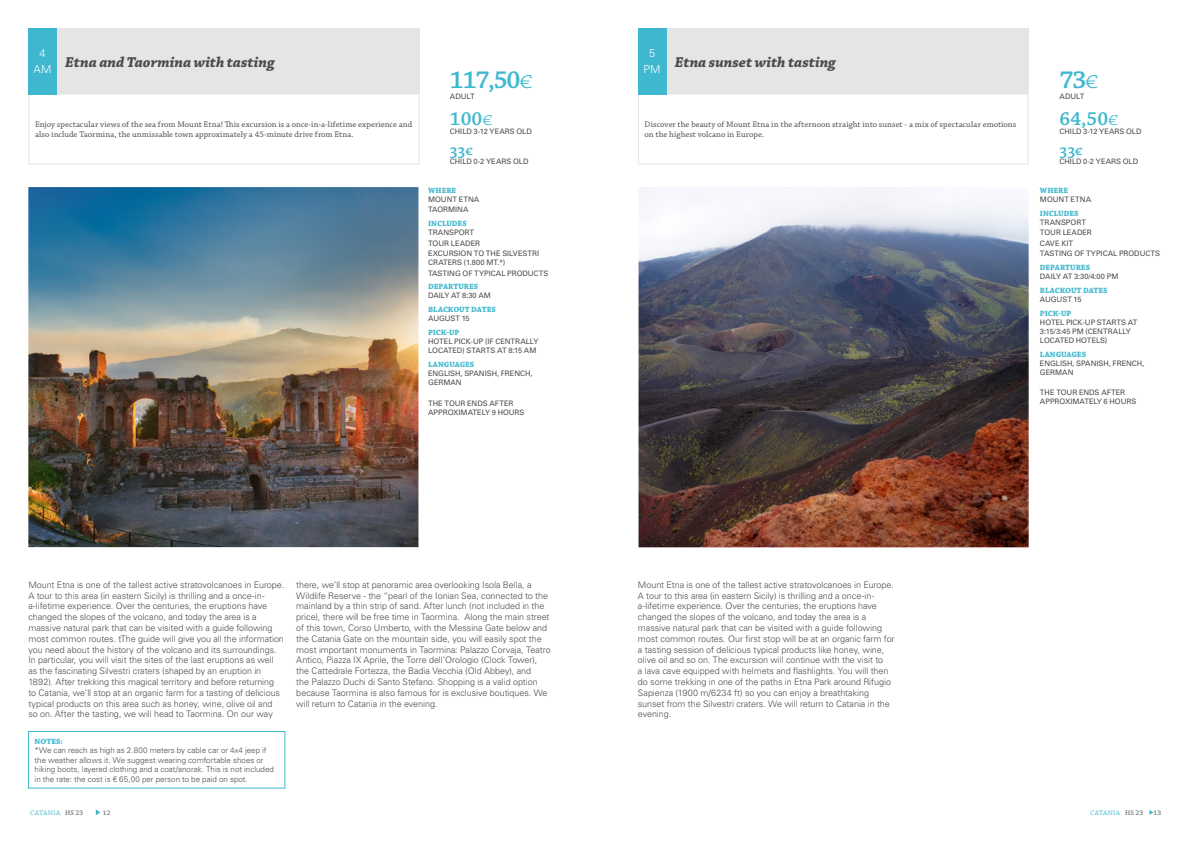
<style>
.page{position:relative;width:1191px;height:842px;background:#fff}
.page>*{position:absolute;margin:0;border:0;box-sizing:border-box;transform-origin:0 0}
.t1{font:600 26px "Chaparral Pro";letter-spacing:-.05em;color:#3fb8cf}
.t2{font:600 20px "Chaparral Pro";color:#3fb8cf}
.t3{font:600 17px "Chaparral Pro";color:#3fb8cf}
.t4{font:15px "Chaparral Pro Bold It Capt";letter-spacing:-.005em;color:#4b4c4d}
.t5{font:300 11px "Univers LT Std";color:#fff}
.t6{font:300 9px/10.8px "Univers LT Std";letter-spacing:-.005em;color:#4b4c4d}
.t7{font:8.5px/10.2px "Chaparral Pro Capt";letter-spacing:.005em;color:#4b4c4d}
.t8{font:300 8px/9.6px "Univers LT Std";color:#4b4c4d}
.where{font:8px "Chaparral Pro Bold Capt";letter-spacing:-.005em;color:#3fb8cf}
.colonna{font:7.5px/9px "Univers LT Std";letter-spacing:-.005em;color:#4b4c4d}
.t9{font:7px "Chaparral Pro Capt";letter-spacing:.025em;color:#3fb8cf}
.t10{font:7px "Chaparral Pro Capt";color:#4b4c4d}
.s1{font-weight:300}
.s2{font-size:14px}
.s3{color:#4b4c4d}
</style>
<div class="page">
<svg style="left:96px;top:809px;width:4px;height:6px"></svg>
<svg style="left:1149px;top:810px;width:4px;height:5px"></svg>
<div style="left:28px;top:94px;width:392px;height:70px;border:1px solid #e6e5e3"></div>
<div style="left:638px;top:94px;width:390px;height:70px;border:1px solid #e6e5e3"></div>
<div style="left:57px;top:28px;width:363px;height:66px;background:#e6e5e3"></div>
<div style="left:666px;top:28px;width:362px;height:66px;background:#e6e5e3"></div>
<img style="left:638px;top:187px;width:390px;height:360px">
<img style="left:28px;top:187px;width:390px;height:360px">
<div style="left:28px;top:28px;width:29px;height:67px;background:#3fb8cf"></div>
<div style="left:638px;top:28px;width:28px;height:67px;background:#3fb8cf"></div>
<div style="left:28px;top:731px;width:257px;height:58px;border:1px solid #3fb8cf"></div>
<p class="t5" style="left:39px;top:47px;width:8px">4</p>
<p class="t5" style="left:34px;top:63px;width:19px">AM</p>
<p class="t5" style="left:649px;top:47px;width:8px">5</p>
<p class="t5" style="left:643px;top:63px;width:19px">PM</p>
<p class="t4" style="left:65px;top:53px;width:211px">Etna and Taormina with tasting</p>
<p class="t4" style="left:675px;top:53px;width:163px">Etna sunset with tasting</p>
<p class="t1" style="left:450px;top:65px;width:84px">117,50<span class="s1">€</span></p>
<p class="colonna" style="left:450px;top:92px;width:26px">ADULT</p>
<p class="t2" style="left:450px;top:107px;width:44px">100<span class="s1">€</span></p>
<p class="colonna" style="left:450px;top:126px;width:83px">CHILD 3-12 YEARS OLD</p>
<p class="t3" style="left:450px;top:140px;width:25px">33<span class="s2">€</span></p>
<p class="colonna" style="left:450px;top:157px;width:80px">CHILD 0-2 YEARS OLD</p>
<p class="t7" style="left:35px;top:120px;width:379px">Enjoy spectacular views of the sea from Mount Etna! This excursion is a once-in-a-lifetime experience and also include Taormina, the unmissable town approximately a 45-minute drive from Etna.</p>
<p class="t7" style="left:644px;top:120px;width:373px">Discover the beauty of Mount Etna in the afternoon straight into sunset - a mix of spectacular emotions on the highest volcano in Europe.</p>
<p class="where" style="left:428px;top:186px;width:30px">WHERE</p>
<p class="colonna" style="left:428px;top:195px;width:53px">MOUNT ETNA</p>
<p class="colonna" style="left:428px;top:205px;width:42px">TAORMINA</p>
<p class="where" style="left:428px;top:219px;width:40px">INCLUDES</p>
<p class="colonna" style="left:428px;top:228px;width:47px">TRANSPORT</p>
<p class="colonna" style="left:428px;top:239px;width:53px">TOUR LEADER</p>
<p class="colonna" style="left:428px;top:249px;width:112px">EXCURSION TO THE SILVESTRI<br>CRATERS (1.800 MT.*)</p>
<p class="colonna" style="left:428px;top:268px;width:122px">TASTING OF TYPICAL PRODUCTS</p>
<p class="where" style="left:428px;top:282px;width:52px">DEPARTURES</p>
<p class="colonna" style="left:428px;top:291px;width:64px">DAILY AT 8:30 AM</p>
<p class="where" style="left:428px;top:305px;width:69px">BLACKOUT DATES</p>
<p class="colonna" style="left:428px;top:314px;width:43px">AUGUST 15</p>
<p class="where" style="left:428px;top:328px;width:33px">PICK-UP</p>
<p class="colonna" style="left:428px;top:337px;width:112px">HOTEL PICK-UP (IF CENTRALLY<br>LOCATED) STARTS AT 8:15 AM</p>
<p class="where" style="left:428px;top:360px;width:48px">LANGUAGES</p>
<p class="colonna" style="left:428px;top:369px;width:106px">ENGLISH, SPANISH, FRENCH,<br>GERMAN</p>
<p class="colonna" style="left:428px;top:399px;width:98px">THE TOUR ENDS AFTER<br>APPROXIMATELY 9 HOURS</p>
<p class="t1" style="left:1059px;top:65px;width:40px">73<span class="s1">€</span></p>
<p class="colonna" style="left:1059px;top:92px;width:26px">ADULT</p>
<p class="t2" style="left:1059px;top:107px;width:60px">64,50<span class="s1">€</span></p>
<p class="colonna" style="left:1059px;top:126px;width:83px">CHILD 3-12 YEARS OLD</p>
<p class="t3" style="left:1059px;top:140px;width:25px">33<span class="s2">€</span></p>
<p class="colonna" style="left:1059px;top:157px;width:80px">CHILD 0-2 YEARS OLD</p>
<p class="where" style="left:1040px;top:186px;width:30px">WHERE</p>
<p class="colonna" style="left:1040px;top:195px;width:53px">MOUNT ETNA</p>
<p class="where" style="left:1040px;top:209px;width:40px">INCLUDES</p>
<p class="colonna" style="left:1040px;top:218px;width:47px">TRANSPORT</p>
<p class="colonna" style="left:1040px;top:228px;width:53px">TOUR LEADER</p>
<p class="colonna" style="left:1040px;top:239px;width:35px">CAVE KIT</p>
<p class="colonna" style="left:1040px;top:249px;width:122px">TASTING OF TYPICAL PRODUCTS</p>
<p class="where" style="left:1040px;top:263px;width:52px">DEPARTURES</p>
<p class="colonna" style="left:1040px;top:272px;width:80px">DAILY AT 3:30/4:00 PM</p>
<p class="where" style="left:1040px;top:285px;width:69px">BLACKOUT DATES</p>
<p class="colonna" style="left:1040px;top:295px;width:43px">AUGUST 15</p>
<p class="where" style="left:1040px;top:308px;width:33px">PICK-UP</p>
<p class="colonna" style="left:1040px;top:318px;width:99px">HOTEL PICK-UP STARTS AT<br>3:15/3:45 PM (CENTRALLY<br>LOCATED HOTELS)</p>
<p class="where" style="left:1040px;top:349px;width:48px">LANGUAGES</p>
<p class="colonna" style="left:1040px;top:358px;width:106px">ENGLISH, SPANISH, FRENCH,<br>GERMAN</p>
<p class="colonna" style="left:1040px;top:388px;width:98px">THE TOUR ENDS AFTER<br>APPROXIMATELY 6 HOURS</p>
<p class="t6" style="left:28px;top:579px;width:257px">Mount Etna is one of the tallest active stratovolcanoes in Europe.<br>A tour to this area (in eastern Sicily) is thrilling and a once-in&shy;a-lifetime experience. Over the centuries, the eruptions have changed the slopes of the volcano, and today the area is a massive natural park that can be visited with a guide following most common routes. tThe guide will give you all the information you need about the history of the volcano and its surroundings.<br>In particular, you will visit the sites of the last eruptions as well as the fascinating Silvestri craters (shaped by an eruption in 1892). After trekking this magical territory and before returning<br>to Catania, we’ll stop at an organic farm for a tasting of delicious typical products on this area such as honey, wine, olive oil and so on. After the tasting, we will head to Taormina. On our way</p>
<p class="t6" style="left:296px;top:579px;width:256px">there, we’ll stop at panoramic area overlooking Isola Bella, a Wildlife Reserve - the “pearl of the Ionian Sea, connected to the mainland by a thin strip of sand. After lunch (not included in the price), there will be free time in Taormina. Along the main street of this town, Corso Umberto, with the Messina Gate below and the Catania Gate on the mountain side, you will easily spot the most important monuments in Taormina: Palazzo Corvaja, Teatro Antico, Piazza IX Aprile, the Torre dell’Orologio (Clock Tower), the Cattedrale Fortezza, the Badia Vecchia (Old Abbey), and<br>the Palazzo Duchi di Santo Stefano. Shopping is a valid option because Taormina is also famous for is exclusive boutiques. We will return to Catania in the evening.</p>
<p class="t6" style="left:638px;top:579px;width:258px">Mount Etna is one of the tallest active stratovolcanoes in Europe.<br>A tour to this area (in eastern Sicily) is thrilling and a once-in&shy;a-lifetime experience. Over the centuries, the eruptions have changed the slopes of the volcano, and today the area is a massive natural park that can be visited with a guide following most common routes. Our first stop will be at an organic farm for a tasting session of delicious typical products like honey, wine, olive oil and so on. The excursion will continue with the visit to<br>a lava cave equipped with helmets and flashlights. You will then do some trekking in one of the paths in Etna Park around Rifugio Sapienza (1900 m/6234 ft) so you can enjoy a breathtaking sunset from the Silvestri craters. We will return to Catania in the evening.</p>
<p class="where" style="left:35px;top:736px;width:30px">NOTES:</p>
<p class="t8" style="left:35px;top:745px;width:241px">*We can reach as high as 2.800 meters by cable car or 4x4 jeep if the weather allows it. We suggest wearing comfortable shoes or hiking boots, layered clothing and a coat/anorak. This is not included in the rate: the cost is € 65,00 per person to be paid on spot.</p>
<p class="t9" style="left:30px;top:809px;width:55px">CATANIA <span class="s3">HS 23</span></p>
<p class="t10" style="left:103px;top:809px;width:9px">12</p>
<p class="t9" style="left:1090px;top:809px;width:55px">CATANIA <span class="s3">HS 23</span></p>
<p class="t10" style="left:1153px;top:809px;width:9px">13</p>
</div>
